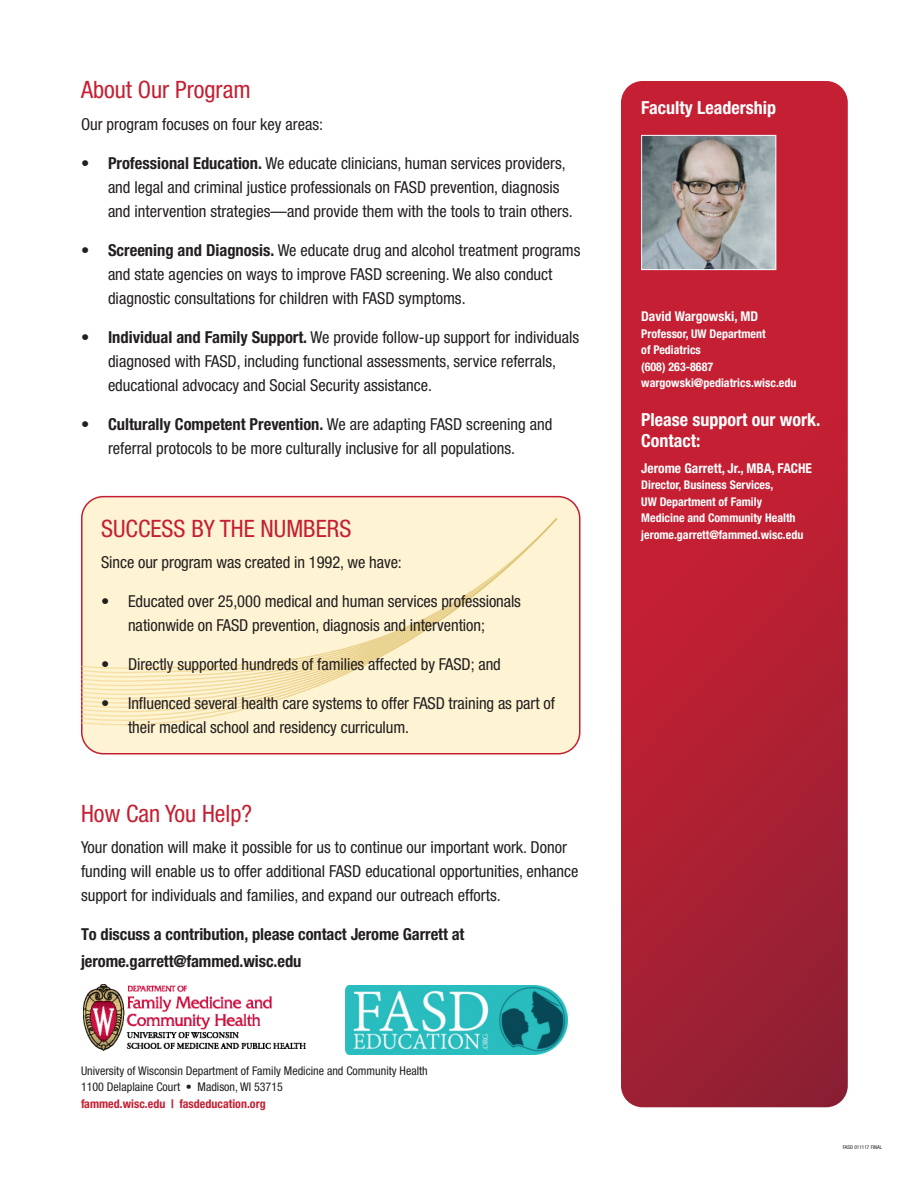
<style>
.page{position:relative;width:918px;height:1188px;background:#fff}
.page>*{position:absolute;margin:0;border:0;box-sizing:border-box;transform-origin:0 0}
.head1{font:condensed 24px "Helvetica Neue LT Std";color:#c41f32}
.contact_name{font:700 condensed 18px/21px "Helvetica Neue LT Std";color:#fff}
.contact_head{font:700 condensed 18px "Helvetica Neue LT Std";color:#fff}
.body_text{font:condensed 16.5px/24px "Helvetica Neue LT Std";color:#231f20}
.body_text-2{font:700 condensed 16.5px "Helvetica Neue LT Std";letter-spacing:-.005em;color:#231f20}
.contact_name-2{font:700 condensed 13.5px "Helvetica Neue LT Std";color:#fff}
.contact_body{font:700 condensed 12px "Helvetica Neue LT Std";color:#fff}
.contact_body-2{font:condensed 12px "Helvetica Neue LT Std";color:#231f20}
.contact_body-3{font:700 condensed 12px "Helvetica Neue LT Std";color:#c41f32}
.contact_body-4{font:condensed 5.25px "Helvetica Neue LT Std";color:#231f20}
.s1{font-weight:700}
</style>
<div class="page">
<svg style="left:621px;top:81px;width:227px;height:1026px;background:#b52033"></svg>
<img style="left:84px;top:985px;width:222px;height:65px">
<img style="left:346px;top:985px;width:221px;height:69px">
<img style="left:643px;top:137px;width:131px;height:131px">
<div style="left:641px;top:135px;width:135px;height:135px;border:1px solid #fff"></div>
<div style="left:82px;top:497px;width:498px;height:257px;background:#fef3d2;border-radius:22px"></div>
<div style="left:81px;top:496px;width:500px;height:258px;border:2px solid #c41f32;border-radius:22px"></div>
<svg style="left:81px;top:518px;width:477px;height:209px"></svg>
<p class="head1" style="left:81px;top:76px;width:171px">About Our Program</p>
<p class="body_text" style="left:81px;top:112px;width:244px">Our program focuses on four key areas:</p>
<p class="body_text" style="left:108px;top:151px;width:466px;text-indent:-27px"><span class="s1">• Professional Education.</span> We educate clinicians, human services providers, and legal and criminal justice professionals on FASD prevention, diagnosis and intervention strategies—and provide them with the tools to train others.</p>
<p class="body_text" style="left:108px;top:238px;width:474px;text-indent:-27px"><span class="s1">• Screening and Diagnosis.</span> We educate drug and alcohol treatment programs and state agencies on ways to improve FASD screening. We also conduct diagnostic consultations for children with FASD symptoms.</p>
<p class="body_text" style="left:108px;top:325px;width:473px;text-indent:-27px"><span class="s1">• Individual and Family Support.</span> We provide follow-up support for individuals diagnosed with FASD, including functional assessments, service referrals, educational advocacy and Social Security assistance.</p>
<p class="body_text" style="left:108px;top:412px;width:446px;text-indent:-27px"><span class="s1">• Culturally Competent Prevention.</span> We are adapting FASD screening and referral protocols to be more culturally inclusive for all populations.</p>
<p class="head1" style="left:101px;top:514px;width:252px">SUCCESS BY THE NUMBERS</p>
<p class="body_text" style="left:101px;top:550px;width:302px">Since our program was created in 1992, we have:</p>
<p class="body_text" style="left:101px;top:589px;width:421px;text-align:center">• Educated over 25,000 medical and human services professionals nationwide on FASD prevention, diagnosis and intervention;</p>
<p class="body_text" style="left:101px;top:652px;width:401px">• Directly supported hundreds of families affected by FASD; and</p>
<p class="body_text" style="left:128px;top:691px;width:428px;text-indent:-27px">• Influenced several health care systems to offer FASD training as part of their medical school and residency curriculum.</p>
<p class="head1" style="left:81px;top:800px;width:173px">How Can You Help?</p>
<p class="body_text" style="left:81px;top:836px;width:499px">Your donation will make it possible for us to continue our important work. Donor funding will enable us to offer additional FASD educational opportunities, enhance support for individuals and families, and expand our outreach efforts.</p>
<p class="body_text-2" style="left:81px;top:925px;width:385px">To discuss a contribution, please contact Jerome Garrett at</p>
<p class="body_text-2" style="left:81px;top:952px;width:222px">jerome.garrett@fammed.wisc.edu</p>
<p class="contact_body-2" style="left:81px;top:1064px;width:348px">University of Wisconsin Department of Family Medicine and Community Health</p>
<p class="contact_body-2" style="left:81px;top:1080px;width:203px">1100 Delaplaine Court • Madison, WI 53715</p>
<p class="contact_body-3" style="left:81px;top:1096px;width:186px">fammed.wisc.edu | fasdeducation.org</p>
<p class="contact_head" style="left:641px;top:97px;width:136px">Faculty Leadership</p>
<p class="contact_name-2" style="left:641px;top:308px;width:118px">David Wargowski, MD</p>
<p class="contact_body" style="left:641px;top:326px;width:126px">Professor, UW Department</p>
<p class="contact_body" style="left:641px;top:343px;width:61px">of Pediatrics</p>
<p class="contact_body" style="left:641px;top:359px;width:74px">(608) 263-8687</p>
<p class="contact_body" style="left:641px;top:376px;width:157px">wargowski@pediatrics.wisc.edu</p>
<p class="contact_name" style="left:641px;top:409px;width:181px">Please support our work.<br>Contact:</p>
<p class="contact_name-2" style="left:641px;top:460px;width:172px">Jerome Garrett, Jr., MBA, FACHE</p>
<p class="contact_body" style="left:641px;top:478px;width:134px">Director, Business Services,</p>
<p class="contact_body" style="left:641px;top:494px;width:122px">UW Department of Family</p>
<p class="contact_body" style="left:641px;top:511px;width:156px">Medicine and Community Health</p>
<p class="contact_body" style="left:641px;top:527px;width:164px">jerome.garrett@fammed.wisc.edu</p>
<p class="contact_body-4" style="left:843px;top:1144px;width:41px">FASD 011117 FINAL</p>
</div>
